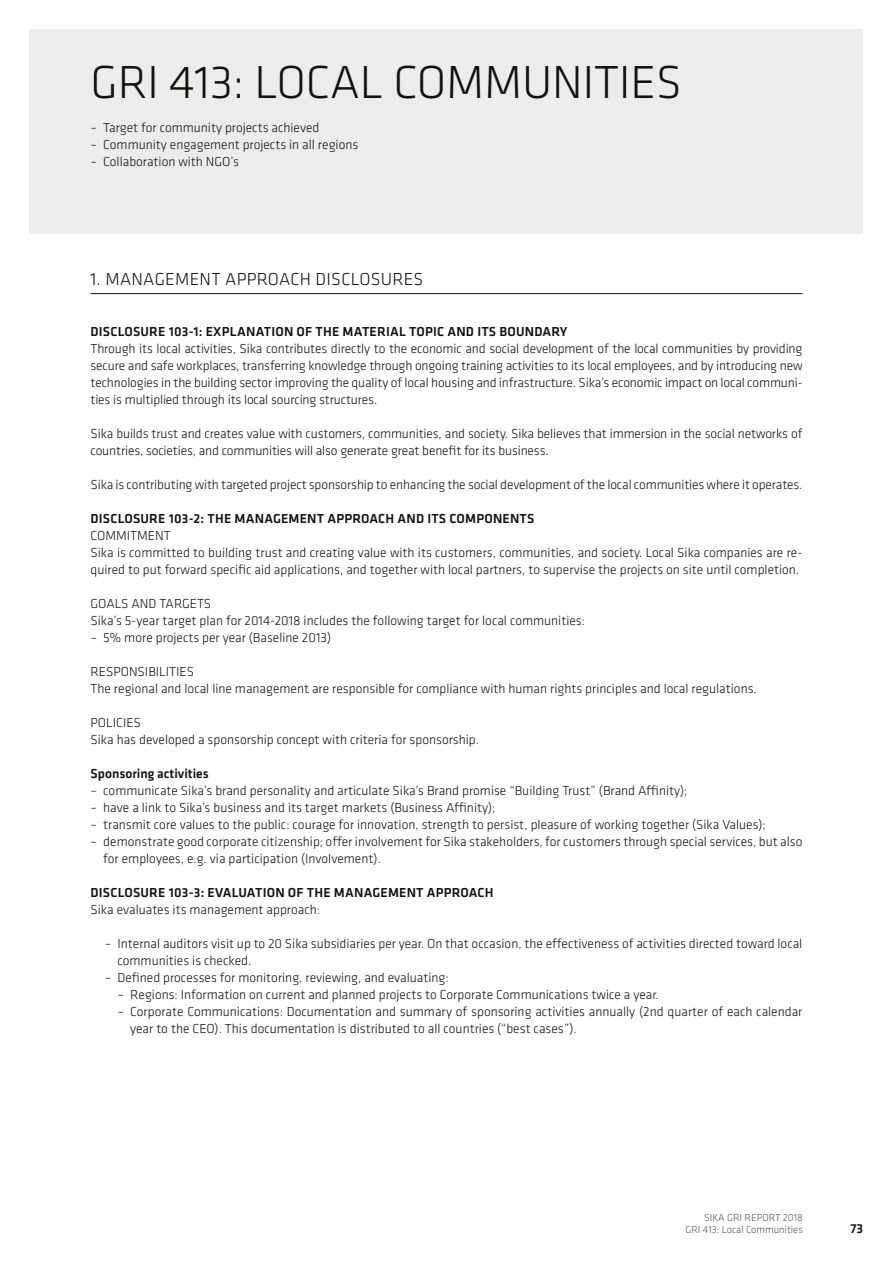
<style>
.page{position:relative;width:893px;height:1263px;background:#fff}
.page>*{position:absolute;margin:0;border:0;box-sizing:border-box;transform-origin:0 0}
.t1{font:300 48px "Klavika";letter-spacing:-.005em;color:#12120d}
.t2{font:300 18px "Klavika";letter-spacing:.015em;color:#12120d}
.t3{font:300 13.5px/17px "Klavika";color:#12120d}
.t4{font:500 13.5px "Klavika";letter-spacing:.015em;color:#12120d}
.t5{font:300 10.5px/12.6px "Klavika";color:#555756;text-align:right}
</style>
<div class="page">
<hr style="left:91px;top:293px;width:711px;height:1px;background:#12120d">
<div style="left:30px;top:30px;width:833px;height:204px;background:#ececec"></div>
<h1 class="t1" style="left:91px;top:53px;width:593px">GRI 413: LOCAL COMMUNITIES</h1>
<p class="t3" style="left:91px;top:119px;width:230px">– Target for community projects achieved</p>
<p class="t3" style="left:91px;top:136px;width:269px">– Community engagement projects in all regions</p>
<p class="t3" style="left:91px;top:153px;width:150px">– Collaboration with NGO’s</p>
<h2 class="t2" style="left:91px;top:268px;width:334px">1. MANAGEMENT APPROACH DISCLOSURES</h2>
<p class="t4" style="left:91px;top:322px;width:478px">DISCLOSURE 103-1: EXPLANATION OF THE MATERIAL TOPIC AND ITS BOUNDARY</p>
<p class="t3" style="left:91px;top:340px;width:713px;text-align:justify">Through its local activities, Sika contributes directly to the economic and social development of the local communities by providing secure and safe workplaces, transferring knowledge through ongoing training activities to its local employees, and by introducing new technologies in the building sector improving the quality of local housing and infrastructure. Sika’s economic impact on local communi&shy;ties is multiplied through its local sourcing structures.</p>
<p class="t3" style="left:91px;top:425px;width:713px">Sika builds trust and creates value with customers, communities, and society. Sika believes that immersion in the social networks of countries, societies, and communities will also generate great benefit for its business.</p>
<p class="t3" style="left:91px;top:476px;width:713px">Sika is contributing with targeted project sponsorship to enhancing the social development of the local communities where it operates.</p>
<p class="t4" style="left:91px;top:509px;width:445px">DISCLOSURE 103-2: THE MANAGEMENT APPROACH AND ITS COMPONENTS</p>
<p class="t3" style="left:91px;top:527px;width:713px">COMMITMENT<br>Sika is committed to building trust and creating value with its customers, communities, and society. Local Sika companies are re&shy;quired to put forward specific aid applications, and together with local partners, to supervise the projects on site until completion.</p>
<p class="t3" style="left:91px;top:595px;width:496px">GOALS AND TARGETS<br>Sika’s 5-year target plan for 2014-2018 includes the following target for local communities:</p>
<p class="t3" style="left:91px;top:629px;width:242px">– 5% more projects per year (Baseline 2013)</p>
<p class="t3" style="left:91px;top:663px;width:668px">RESPONSIBILITIES<br>The regional and local line management are responsible for compliance with human rights principles and local regulations.</p>
<p class="t3" style="left:91px;top:714px;width:390px">POLICIES<br>Sika has developed a sponsorship concept with criteria for sponsorship.</p>
<p class="t4" style="left:91px;top:765px;width:120px">Sponsoring activities</p>
<p class="t3" style="left:91px;top:782px;width:598px">– communicate Sika’s brand personality and articulate Sika’s Brand promise “Building Trust” (Brand Affinity);</p>
<p class="t3" style="left:91px;top:799px;width:406px">– have a link to Sika’s business and its target markets (Business Affinity);</p>
<p class="t3" style="left:91px;top:816px;width:677px">– transmit core values to the public: courage for innovation, strength to persist, pleasure of working together (Sika Values);</p>
<p class="t3" style="left:103px;top:833px;width:701px;text-indent:-13px">– demonstrate good corporate citizenship; offer involvement for Sika stakeholders, for customers through special services, but also for employees, e.g. via participation (Involvement).</p>
<p class="t4" style="left:91px;top:884px;width:405px">DISCLOSURE 103-3: EVALUATION OF THE MANAGEMENT APPROACH</p>
<p class="t3" style="left:91px;top:901px;width:231px">Sika evaluates its management approach:</p>
<p class="t3" style="left:118px;top:935px;width:686px;text-indent:-13px">– Internal auditors visit up to 20 Sika subsidiaries per year. On that occasion, the effectiveness of activities directed toward local communities is checked.</p>
<p class="t3" style="left:105px;top:969px;width:346px">– Defined processes for monitoring, reviewing, and evaluating:</p>
<p class="t3" style="left:118px;top:986px;width:543px">– Regions: Information on current and planned projects to Corporate Communications twice a year.</p>
<p class="t3" style="left:130px;top:1003px;width:674px;text-indent:-13px">– Corporate Communications: Documentation and summary of sponsoring activities annually (2nd quarter of each calendar year to the CEO). This documentation is distributed to all countries (“best cases”).</p>
<p class="t5" style="left:685px;top:1211px;width:119px">SIKA GRI REPORT 2018<br>GRI 413: Local Communities</p>
<p class="t4" style="left:850px;top:1219px;width:14px">73</p>
</div>
